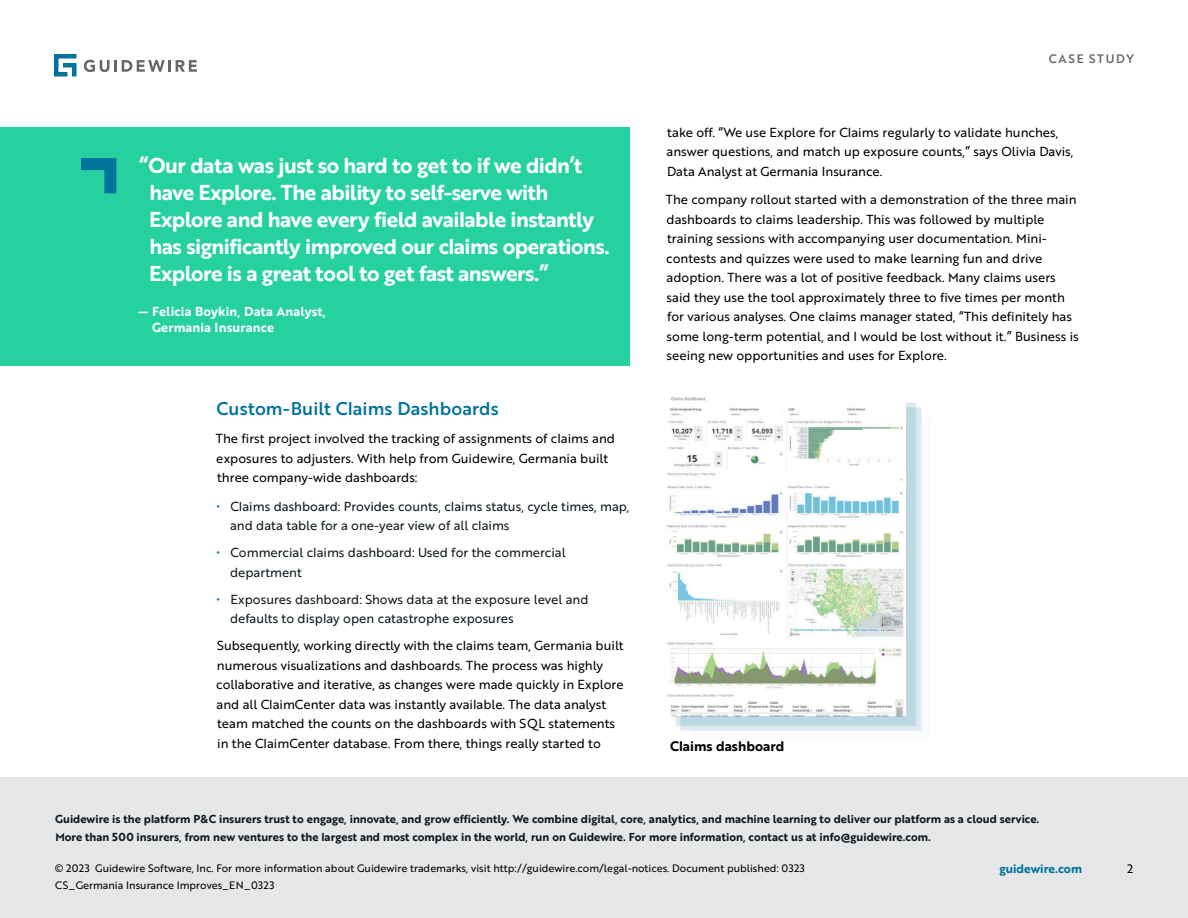
<style>
.page{position:relative;width:1188px;height:918px;background:#fff}
.page>*{position:absolute;margin:0;border:0;box-sizing:border-box;transform-origin:0 0}
.t1{font:21px/27px "Brother 1816 Bold";letter-spacing:-.025em;color:#fff}
.t2{font:18px "Brother 1816 Medium";letter-spacing:.005em;color:#00739d}
.t3{font:13.5px "Brother 1816 Bold";color:#000}
.t4{font:12.75px/19.5px "Brother 1816 Regular";color:#000}
.t5{font:12.75px/19.5px "Brother 1816 Regular";color:#0e191e}
.t6{font:12.75px/16.5px "Brother 1816 Bold";letter-spacing:.01em;color:#fff}
.t7{font:12px "Brother 1816 Bold";color:#00739d}
.t8{font:12px "Brother 1816 Medium";letter-spacing:.14em;color:#666}
.t9{font:12px "Brother 1816 Regular";color:#000}
.t10{font:11.25px/18px "Brother 1816 Bold";color:#0e191e}
.t11{font:10.5px/17.1px "Brother 1816 Regular";color:#000}
.s1{color:#00739d}
</style>
<div class="page">
<svg style="left:84px;top:60px;width:113px;height:12px"></svg>
<svg style="left:54px;top:54px;width:22px;height:22px"></svg>
<div style="left:0;top:128px;width:630px;height:238px;background:#26d1a0"></div>
<svg style="left:81px;top:158px;width:35px;height:35px"></svg>
<img style="left:680px;top:407px;width:242px;height:324px">
<img style="left:667px;top:397px;width:249px;height:328px">
<div style="left:0;top:778px;width:1188px;height:140px;background:#e6e7e8"></div>
<h1 class="t1" style="left:149px;top:151px;width:462px;text-indent:-10px">“Our data was just so hard to get to if we didn’t have Explore. The ability to self-serve with Explore and have every field available instantly has significantly improved our claims operations.<br>Explore is a great tool to get fast answers.”</h1>
<p class="t6" style="left:152px;top:302px;width:175px;text-indent:-14px">— Felicia Boykin, Data Analyst,<br>Germania Insurance</p>
<h2 class="t2" style="left:217px;top:395px;width:284px">Custom-Built Claims Dashboards</h2>
<p class="t4" style="left:216px;top:429px;width:401px">The first project involved the tracking of assignments of claims and exposures to adjusters. With help from Guidewire, Germania built three company-wide dashboards:</p>
<p class="t5" style="left:230px;top:496px;width:401px;text-indent:-14px"><span class="s1">•</span> Claims dashboard: Provides counts, claims status, cycle times, map, and data table for a one-year view of all claims</p>
<p class="t5" style="left:230px;top:543px;width:337px;text-indent:-13px"><span class="s1">•</span> Commercial claims dashboard: Used for the commercial department</p>
<p class="t5" style="left:230px;top:589px;width:360px;text-indent:-13px"><span class="s1">•</span> Exposures dashboard: Shows data at the exposure level and defaults to display open catastrophe exposures</p>
<p class="t4" style="left:216px;top:636px;width:409px">Subsequently, working directly with the claims team, Germania built numerous visualizations and dashboards. The process was highly collaborative and iterative, as changes were made quickly in Explore and all ClaimCenter data was instantly available. The data analyst team matched the counts on the dashboards with SQL statements in the ClaimCenter database. From there, things really started to</p>
<p class="t8" style="left:1049px;top:49px;width:86px">CASE STUDY</p>
<p class="t4" style="left:667px;top:122px;width:408px">take off. “We use Explore for Claims regularly to validate hunches, answer questions, and match up exposure counts,” says Olivia Davis,<br>Data Analyst at Germania Insurance.</p>
<p class="t4" style="left:666px;top:189px;width:414px">The company rollout started with a demonstration of the three main dashboards to claims leadership. This was followed by multiple training sessions with accompanying user documentation. Mini&shy;contests and quizzes were used to make learning fun and drive adoption. There was a lot of positive feedback. Many claims users said they use the tool approximately three to five times per month for various analyses. One claims manager stated, “This definitely has some long-term potential, and I would be lost without it.” Business is seeing new opportunities and uses for Explore.</p>
<p class="t3" style="left:670px;top:736px;width:116px">Claims dashboard</p>
<p class="t10" style="left:55px;top:810px;width:986px">Guidewire is the platform P&amp;C insurers trust to engage, innovate, and grow efficiently. We combine digital, core, analytics, and machine learning to deliver our platform as a cloud service.<br>More than 500 insurers, from new ventures to the largest and most complex in the world, run on Guidewire. For more information, contact us at info@guidewire.com.</p>
<p class="t11" style="left:55px;top:859px;width:752px">© 2023 Guidewire Software, Inc. For more information about Guidewire trademarks, visit http://guidewire.com/legal-notices. Document published: 0323<br>CS_Germania Insurance Improves_EN_0323</p>
<p class="t7" style="left:999px;top:859px;width:84px">guidewire.com</p>
<p class="t9" style="left:1127px;top:859px;width:8px">2</p>
</div>
